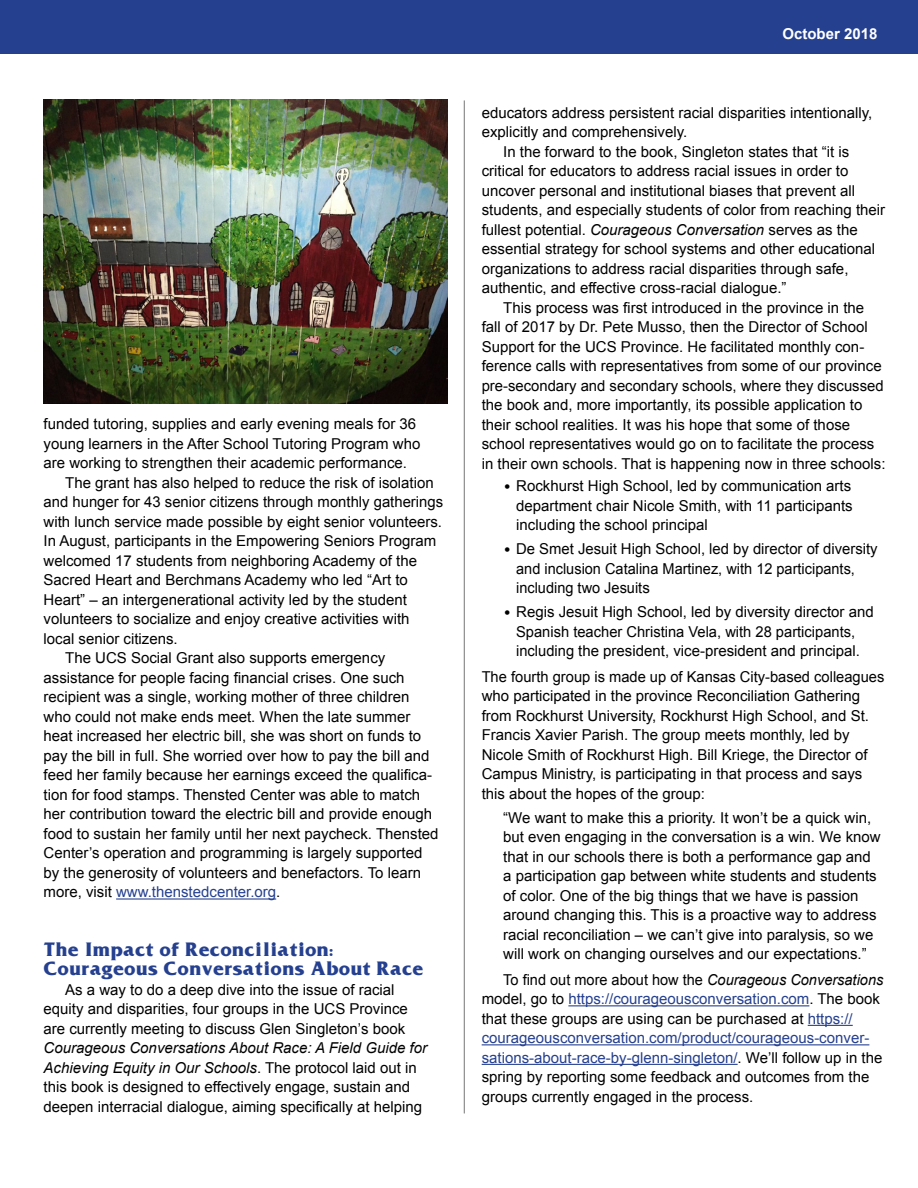
<style>
.page{position:relative;width:918px;height:1188px;background:#fff}
.page>*{position:absolute;margin:0;border:0;box-sizing:border-box;transform-origin:0 0}
.t1{font:700 18px/19.5px "Friz Quadrata";color:#25408f}
.t2{font:15px/19.5px "Arial";color:#000}
.t3{font:15px "Arial";color:#25408f}
.t4{font:700 15px "Arial";color:#fff}
.s1{color:#000}
.s2{font-style:italic}
.s3{font-size:18px}
.s4{color:#25408f}
</style>
<div class="page">
<div style="left:0;top:0;width:918px;height:54px;background:#25408f"></div>
<hr style="left:116px;top:898px;width:160px;height:2px;background:#25408f">
<hr style="left:568px;top:1005px;width:241px;height:1px;background:#25408f">
<hr style="left:808px;top:1025px;width:45px;height:1px;background:#25408f">
<hr style="left:482px;top:1044px;width:387px;height:1px;background:#25408f">
<hr style="left:482px;top:1064px;width:256px;height:1px;background:#25408f">
<img style="left:43px;top:99px;width:404px;height:304px">
<hr style="left:464px;top:100px;width:1px;height:1013px;background:#000">
<p class="t2" style="left:44px;top:415px;width:374px">funded tutoring, supplies and early evening meals for 36</p>
<p class="t2" style="left:44px;top:434px;width:378px">young learners in the After School Tutoring Program who</p>
<p class="t2" style="left:44px;top:454px;width:365px">are working to strengthen their academic performance.</p>
<p class="t2" style="left:65px;top:473px;width:370px">The grant has also helped to reduce the risk of isolation</p>
<p class="t2" style="left:44px;top:493px;width:401px">and hunger for 43 senior citizens through monthly gatherings</p>
<p class="t2" style="left:44px;top:512px;width:400px">with lunch service made possible by eight senior volunteers.</p>
<p class="t2" style="left:44px;top:532px;width:394px">In August, participants in the Empowering Seniors Program</p>
<p class="t2" style="left:44px;top:551px;width:375px">welcomed 17 students from neighboring Academy of the</p>
<p class="t2" style="left:44px;top:571px;width:366px">Sacred Heart and Berchmans Academy who led “Art to</p>
<p class="t2" style="left:44px;top:590px;width:365px">Heart” – an intergenerational activity led by the student</p>
<p class="t2" style="left:44px;top:610px;width:367px">volunteers to socialize and enjoy creative activities with</p>
<p class="t2" style="left:44px;top:629px;width:136px">local senior citizens.</p>
<p class="t2" style="left:65px;top:649px;width:322px">The UCS Social Grant also supports emergency</p>
<p class="t2" style="left:44px;top:668px;width:362px">assistance for people facing financial crises. One such</p>
<p class="t2" style="left:44px;top:688px;width:367px">recipient was a single, working mother of three children</p>
<p class="t2" style="left:44px;top:707px;width:368px">who could not make ends meet. When the late summer</p>
<p class="t2" style="left:44px;top:727px;width:379px">heat increased her electric bill, she was short on funds to</p>
<p class="t2" style="left:44px;top:746px;width:388px">pay the bill in full. She worried over how to pay the bill and</p>
<p class="t2" style="left:44px;top:766px;width:390px">feed her family because her earnings exceed the qualifica-</p>
<p class="t2" style="left:44px;top:785px;width:378px">tion for food stamps. Thensted Center was able to match</p>
<p class="t2" style="left:44px;top:805px;width:390px">her contribution toward the electric bill and provide enough</p>
<p class="t2" style="left:44px;top:824px;width:396px">food to sustain her family until her next paycheck. Thensted</p>
<p class="t2" style="left:44px;top:844px;width:380px">Center’s operation and programming is largely supported</p>
<p class="t2" style="left:44px;top:863px;width:379px">by the generosity of volunteers and benefactors. To learn</p>
<p class="t3" style="left:44px;top:882px;width:238px"><span class="s1">more, visit</span> www.thenstedcenter.org<span class="s1">.</span></p>
<p class="t1" style="left:44px;top:939px;width:381px">The Impact of Reconciliation:<br>Courageous Conversations About Race</p>
<p class="t2" style="left:44px;top:980px;width:366px;text-align:center">As a way to do a deep dive into the issue of racial equity and disparities, four groups in the UCS Province are currently meeting to discuss Glen Singleton’s book</p>
<p class="t2" style="left:44px;top:1039px;width:385px"><span class="s2">Courageous Conversations About Race: A Field Guide for Achieving Equity in Our Schools</span>. The protocol laid out in this book is designed to effectively engage, sustain and deepen interracial dialogue, aiming specifically at helping</p>
<p class="t4" style="left:782px;top:24px;width:97px">October 2018</p>
<p class="t2" style="left:482px;top:103px;width:392px">educators address persistent racial disparities intentionally,</p>
<p class="t2" style="left:482px;top:122px;width:207px">explicitly and comprehensively.</p>
<p class="t2" style="left:503px;top:142px;width:348px">In the forward to the book, Singleton states that “it is</p>
<p class="t2" style="left:482px;top:161px;width:368px">critical for educators to address racial issues in order to</p>
<p class="t2" style="left:482px;top:181px;width:375px">uncover personal and institutional biases that prevent all</p>
<p class="t2" style="left:482px;top:200px;width:405px">students, and especially students of color from reaching their</p>
<p class="t2" style="left:482px;top:220px;width:378px">fullest potential. <span class="s2">Courageous Conversation</span> serves as the</p>
<p class="t2" style="left:482px;top:239px;width:395px">essential strategy for school systems and other educational</p>
<p class="t2" style="left:482px;top:259px;width:368px">organizations to address racial disparities through safe,</p>
<p class="t2" style="left:482px;top:278px;width:306px">authentic, and effective cross-racial dialogue.”</p>
<p class="t2" style="left:503px;top:298px;width:362px">This process was first introduced in the province in the</p>
<p class="t2" style="left:482px;top:317px;width:388px">fall of 2017 by Dr. Pete Musso, then the Director of School</p>
<p class="t2" style="left:482px;top:337px;width:384px">Support for the UCS Province. He facilitated monthly con-</p>
<p class="t2" style="left:482px;top:356px;width:402px">ference calls with representatives from some of our province</p>
<p class="t2" style="left:482px;top:376px;width:403px">pre-secondary and secondary schools, where they discussed</p>
<p class="t2" style="left:482px;top:395px;width:382px">the book and, more importantly, its possible application to</p>
<p class="t2" style="left:482px;top:415px;width:370px">their school realities. It was his hope that some of those</p>
<p class="t2" style="left:482px;top:434px;width:394px">school representatives would go on to facilitate the process</p>
<p class="t2" style="left:482px;top:454px;width:405px">in their own schools. That is happening now in three schools:</p>
<p class="t2" style="left:516px;top:476px;width:338px;text-align:justify;text-indent:-12px"><span class="s3">•</span> Rockhurst High School, led by communication arts department chair Nicole Smith, with 11 participants including the school principal</p>
<p class="t2" style="left:516px;top:539px;width:363px;text-indent:-12px"><span class="s3">•</span> De Smet Jesuit High School, led by director of diversity and inclusion Catalina Martinez, with 12 participants, including two Jesuits</p>
<p class="t2" style="left:504px;top:602px;width:371px;text-align:center"><span class="s3">•</span> Regis Jesuit High School, led by diversity director and<br>Spanish teacher Christina Vela, with 28 participants, including the president, vice-president and principal.</p>
<p class="t2" style="left:482px;top:667px;width:404px">The fourth group is made up of Kansas City-based colleagues who participated in the province Reconciliation Gathering from Rockhurst University, Rockhurst High School, and St.<br>Francis Xavier Parish. The group meets monthly, led by Nicole Smith of Rockhurst High. Bill Kriege, the Director of Campus Ministry, is participating in that process and says this about the hopes of the group:</p>
<p class="t2" style="left:503px;top:808px;width:379px">“We want to make this a priority. It won’t be a quick win, but even engaging in the conversation is a win. We know that in our schools there is both a performance gap and a participation gap between white students and students of color. One of the big things that we have is passion around changing this. This is a proactive way to address racial reconciliation – we can’t give into paralysis, so we will work on changing ourselves and our expectations.”</p>
<p class="t2" style="left:482px;top:970px;width:403px;text-indent:22px">To find out more about how the <span class="s2">Courageous Conversations </span>model, go to <span class="s4">https://courageousconversation.com</span>. The book that these groups are using can be purchased at <span class="s4">https:// courageousconversation.com/product/courageous-conver&shy;sations-about-race-by-glenn-singleton/</span>. We’ll follow up in the spring by reporting some feedback and outcomes from the groups currently engaged in the process.</p>
</div>
